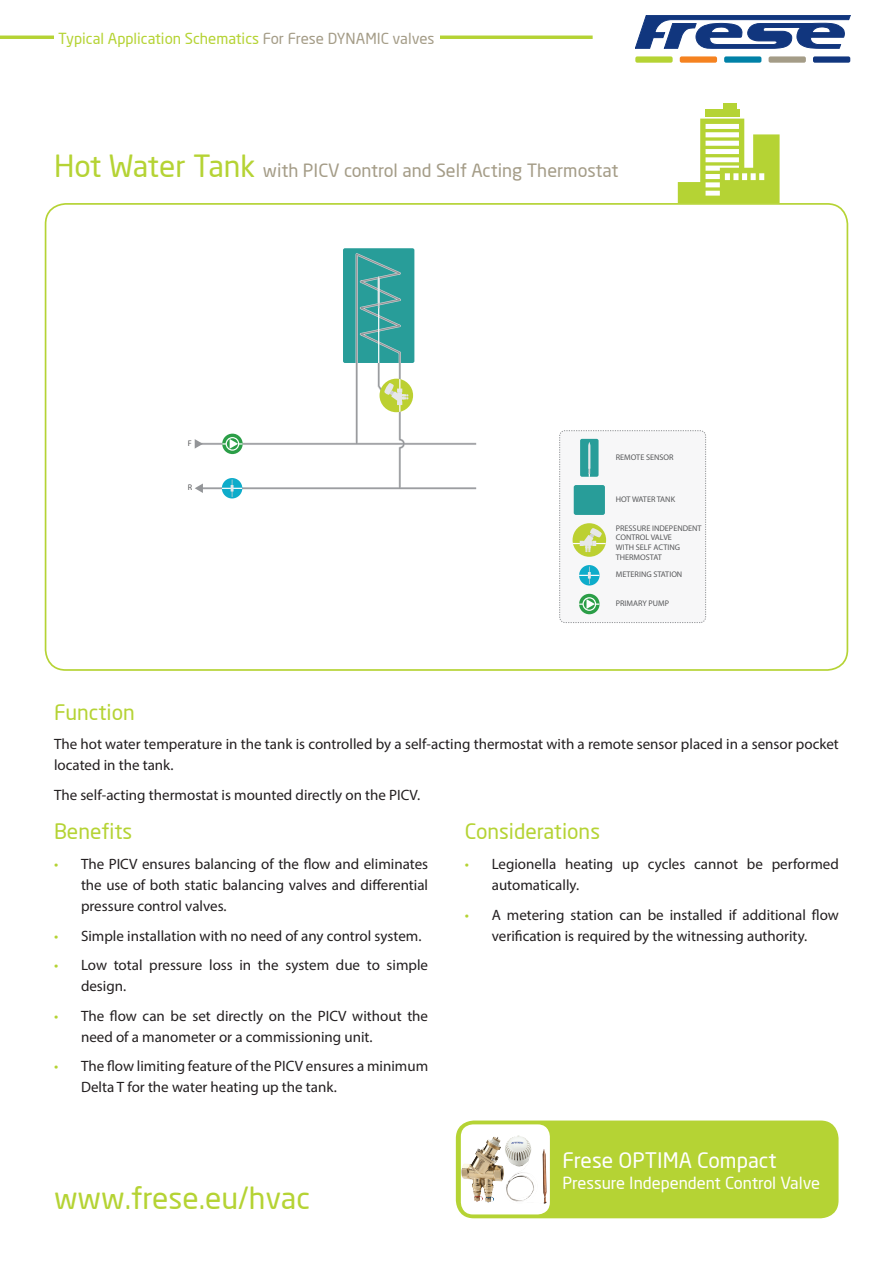
<style>
.page{position:relative;width:893px;height:1263px;background:#fff}
.page>*{position:absolute;margin:0;border:0;box-sizing:border-box;transform-origin:0 0}
.t1{font:30px "Neo Sans";color:#b5d334}
.Overskrift{font:21px "Neo Sans";color:#b5d334}
.Overskrift-2{font:21px "Neo Sans";color:#fff}
.Overskrift-3{font:18px "Neo Sans";color:#a49c87}
.Overskrift-4{font:16.5px "Neo Sans";color:#fff}
.t2{font:15px/21px "Myriad Pro";color:#231f20}
.t3{font:15px "Neo Sans";color:#b5d334}
.t4{font:8.25px/9.9px "Myriad Pro";color:#57585a}
.s1{color:#a49c87}
.s2{font-size:30px;color:#b5d334}
.s3{color:#b5d334}
</style>
<div class="page">
<hr style="left:439px;top:36px;width:154px;height:3px;background:#b5d334">
<div style="left:635px;top:56px;width:38px;height:7px;background:#b5d334;border-radius:2px"></div>
<div style="left:680px;top:56px;width:37px;height:7px;background:#f58220;border-radius:2px"></div>
<div style="left:724px;top:56px;width:37px;height:7px;background:#0081a7;border-radius:2px"></div>
<div style="left:769px;top:56px;width:37px;height:7px;background:#a49c87;border-radius:2px"></div>
<div style="left:813px;top:56px;width:37px;height:7px;background:#11367e;border-radius:2px"></div>
<svg style="left:635px;top:15px;width:215px;height:34px"></svg>
<hr style="left:0;top:36px;width:54px;height:3px;background:#b5d334">
<div style="left:705px;top:110px;width:34px;height:7px;background:#b5d334"></div>
<div style="left:723px;top:103px;width:14px;height:6px;background:#b5d334"></div>
<svg style="left:678px;top:119px;width:102px;height:84px"></svg>
<div style="left:560px;top:431px;width:146px;height:191px;background:#f7f7f8;border-radius:5px"></div>
<div style="left:559px;top:430px;width:147px;height:193px;border:1px dashed #939598;border-radius:5px"></div>
<div style="left:573px;top:523px;width:33px;height:34px;background:#bcd031;border-radius:50%"></div>
<svg style="left:573px;top:528px;width:33px;height:24px"></svg>
<svg style="left:579px;top:565px;width:21px;height:20px"></svg>
<svg style="left:579px;top:566px;width:21px;height:18px"></svg>
<div style="left:579px;top:594px;width:21px;height:20px;background:#2b9e47;border-radius:50%"></div>
<hr style="left:579px;top:603px;width:21px;height:2px;background:#fff">
<svg style="left:583px;top:598px;width:12px;height:12px"></svg>
<div style="left:582px;top:597px;width:14px;height:14px;border:1px solid #fff;border-radius:50%"></div>
<svg style="left:586px;top:599px;width:9px;height:10px"></svg>
<div style="left:574px;top:485px;width:31px;height:30px;background:#289d99;border-radius:2px"></div>
<div style="left:580px;top:439px;width:19px;height:38px;background:#289d99;border-radius:2px"></div>
<svg style="left:588px;top:442px;width:2px;height:35px"></svg>
<div style="left:343px;top:248px;width:71px;height:115px;background:#289d99;border-radius:2px"></div>
<svg style="left:203px;top:251px;width:274px;height:240px"></svg>
<hr style="left:199px;top:488px;width:277px;height:1px;background:#939598">
<hr style="left:199px;top:443px;width:277px;height:1px;background:#939598">
<svg style="left:195px;top:483px;width:8px;height:10px"></svg>
<svg style="left:195px;top:439px;width:8px;height:10px"></svg>
<svg style="left:222px;top:478px;width:20px;height:20px"></svg>
<svg style="left:222px;top:479px;width:20px;height:18px"></svg>
<div style="left:222px;top:434px;width:21px;height:20px;background:#2b9e47;border-radius:50%"></div>
<hr style="left:222px;top:443px;width:21px;height:2px;background:#fff">
<svg style="left:226px;top:438px;width:13px;height:12px"></svg>
<div style="left:226px;top:437px;width:13px;height:14px;border:1px solid #fff;border-radius:50%"></div>
<svg style="left:230px;top:439px;width:8px;height:10px"></svg>
<div style="left:379px;top:379px;width:34px;height:33px;background:#bcd031;border-radius:50%"></div>
<svg style="left:355px;top:252px;width:54px;height:236px"></svg>
<div style="left:456px;top:1120px;width:382px;height:98px;background:#b5d334;border-radius:18px"></div>
<div style="left:461px;top:1124px;width:89px;height:90px;background:#fff;border-radius:12px"></div>
<svg style="left:461px;top:1131px;width:43px;height:76px"></svg>
<img style="left:461px;top:1136px;width:36px;height:65px">
<svg style="left:505px;top:1128px;width:44px;height:82px"></svg>
<img style="left:505px;top:1135px;width:33px;height:67px">
<p class="t3" style="left:58px;top:29px;width:378px">Typical Application Schematics <span class="s1">For Frese DYNAMIC valves</span></p>
<p class="Overskrift-3" style="left:54px;top:159px;width:566px"><span class="s2">Hot Water Tank</span> with PICV control and Self Acting Thermostat</p>
<p class="t4" style="left:188px;top:438px;width:5px">F</p>
<p class="t4" style="left:188px;top:483px;width:6px">R</p>
<p class="t4" style="left:616px;top:452px;width:59px">REMOTE SENSOR</p>
<p class="t4" style="left:616px;top:494px;width:61px">HOT WATER TANK</p>
<p class="t4" style="left:616px;top:523px;width:87px">PRESSURE INDEPENDENT<br>CONTROL VALVE<br>WITH SELF ACTING<br>THERMOSTAT</p>
<p class="t4" style="left:616px;top:570px;width:68px">METERING STATION</p>
<p class="t4" style="left:616px;top:598px;width:55px">PRIMARY PUMP</p>
<p class="Overskrift" style="left:54px;top:699px;width:82px">Function</p>
<p class="t2" style="left:54px;top:734px;width:786px">The hot water temperature in the tank is controlled by a self-acting thermostat with a remote sensor placed in a sensor pocket located in the tank.</p>
<p class="t2" style="left:54px;top:784px;width:368px">The self-acting thermostat is mounted directly on the PICV.</p>
<p class="Overskrift" style="left:54px;top:819px;width:80px">Benefits</p>
<p class="t2" style="left:81px;top:853px;width:349px;text-align:justify;text-indent:-27px"><span class="s3">•</span> The PICV ensures balancing of the flow and eliminates the use of both static balancing valves and differential pressure control valves.</p>
<p class="t2" style="left:54px;top:925px;width:369px"><span class="s3">•</span> Simple installation with no need of any control system.</p>
<p class="t2" style="left:81px;top:954px;width:349px;text-indent:-27px"><span class="s3">•</span> Low total pressure loss in the system due to simple design.</p>
<p class="t2" style="left:81px;top:1005px;width:349px;text-indent:-27px"><span class="s3">•</span> The flow can be set directly on the PICV without the need of a manometer or a commissioning unit.</p>
<p class="t2" style="left:81px;top:1055px;width:349px;text-indent:-27px"><span class="s3">•</span> The flow limiting feature of the PICV ensures a minimum<br>Delta T for the water heating up the tank.</p>
<p class="t1" style="left:54px;top:1179px;width:257px">www.frese.eu/hvac</p>
<p class="Overskrift" style="left:465px;top:819px;width:137px">Considerations</p>
<p class="t2" style="left:492px;top:853px;width:349px;text-indent:-27px"><span class="s3">•</span> Legionella heating up cycles cannot be performed automatically.</p>
<p class="t2" style="left:465px;top:904px;width:376px;text-align:center"><span class="s3">•</span> A metering station can be installed if additional flow verification is required by the witnessing authority.</p>
<p class="Overskrift-2" style="left:562px;top:1147px;width:216px">Frese OPTIMA Compact</p>
<p class="Overskrift-4" style="left:562px;top:1173px;width:259px">Pressure Independent Control Valve</p>
</div>
